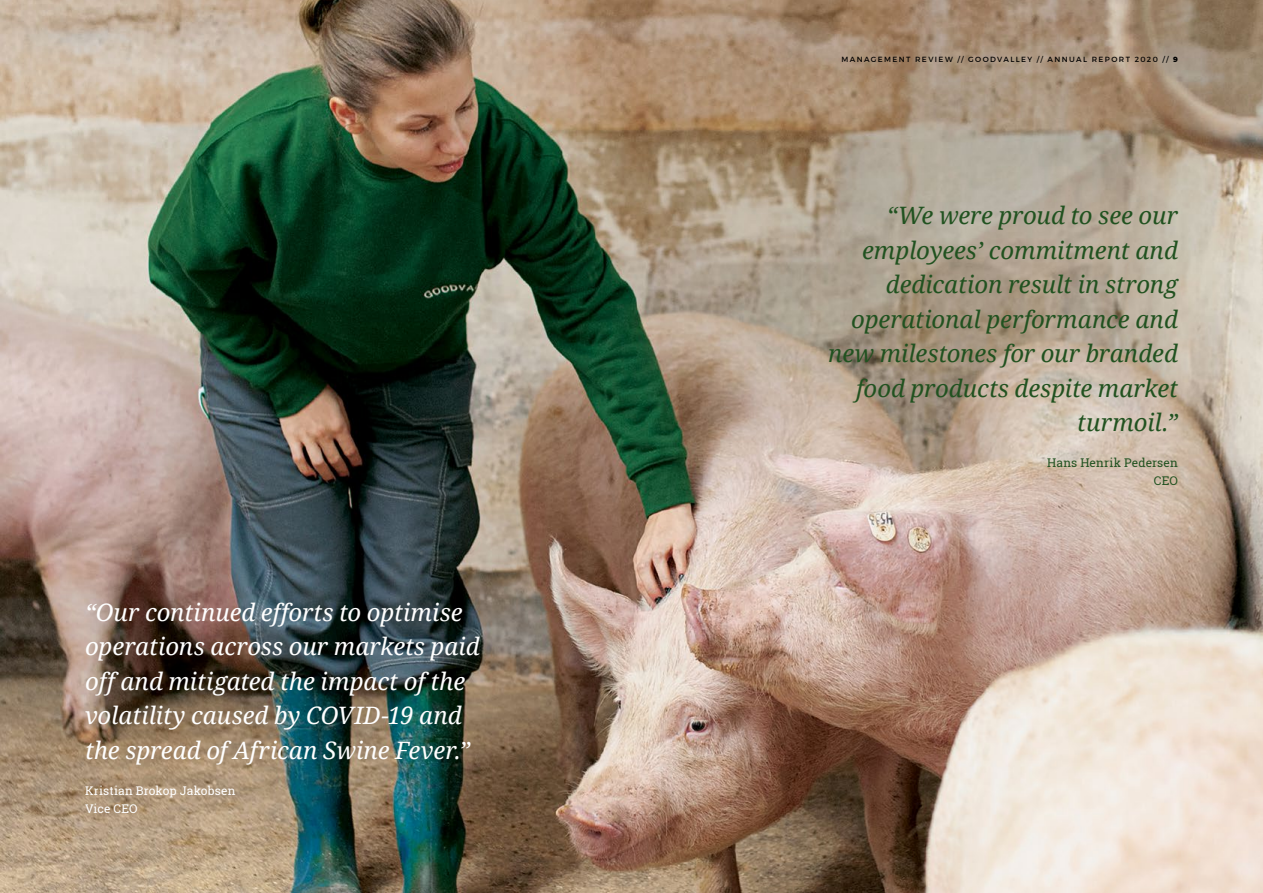
<style>
.page{position:relative;width:1263px;height:893px;background:#fff}
.page>*{position:absolute;margin:0;border:0;box-sizing:border-box;transform-origin:0 0}
.t1{font:italic 24px/34.5px "Noto Serif";letter-spacing:-.005em;color:#215220;text-align:right}
.t2{font:italic 24px/34.5px "Noto Serif";color:#fff}
.t3{font:12px/18px "Roboto Slab";letter-spacing:.01em;color:#fff}
.t4{font:12px/18px "Roboto Slab";letter-spacing:.015em;color:#215220;text-align:right}
.t5{font:7.5px "Montserrat";letter-spacing:.185em;color:#000}
.s1{font-weight:800}
</style>
<div class="page">
<img style="left:0;top:0;width:1263px;height:893px">
<p class="t2" style="left:85px;top:594px;width:396px">“Our continued efforts to optimise operations across our markets paid off and mitigated the impact of the volatility caused by COVID-19 and the spread of African Swine Fever.”</p>
<p class="t3" style="left:85px;top:781px;width:152px">Kristian Brokop Jakobsen<br>Vice CEO</p>
<p class="t5" style="left:841px;top:55px;width:338px">MANAGEMENT REVIEW // GOODVALLEY // ANNUAL REPORT 2020 // <span class="s1">9</span></p>
<p class="t1" style="left:828px;top:197px;width:351px">“We were proud to see our employees’ commitment and dedication result in strong operational performance and new milestones for our branded food products despite market turmoil.”</p>
<p class="t4" style="left:1047px;top:454px;width:132px">Hans Henrik Pedersen<br>CEO</p>
</div>
